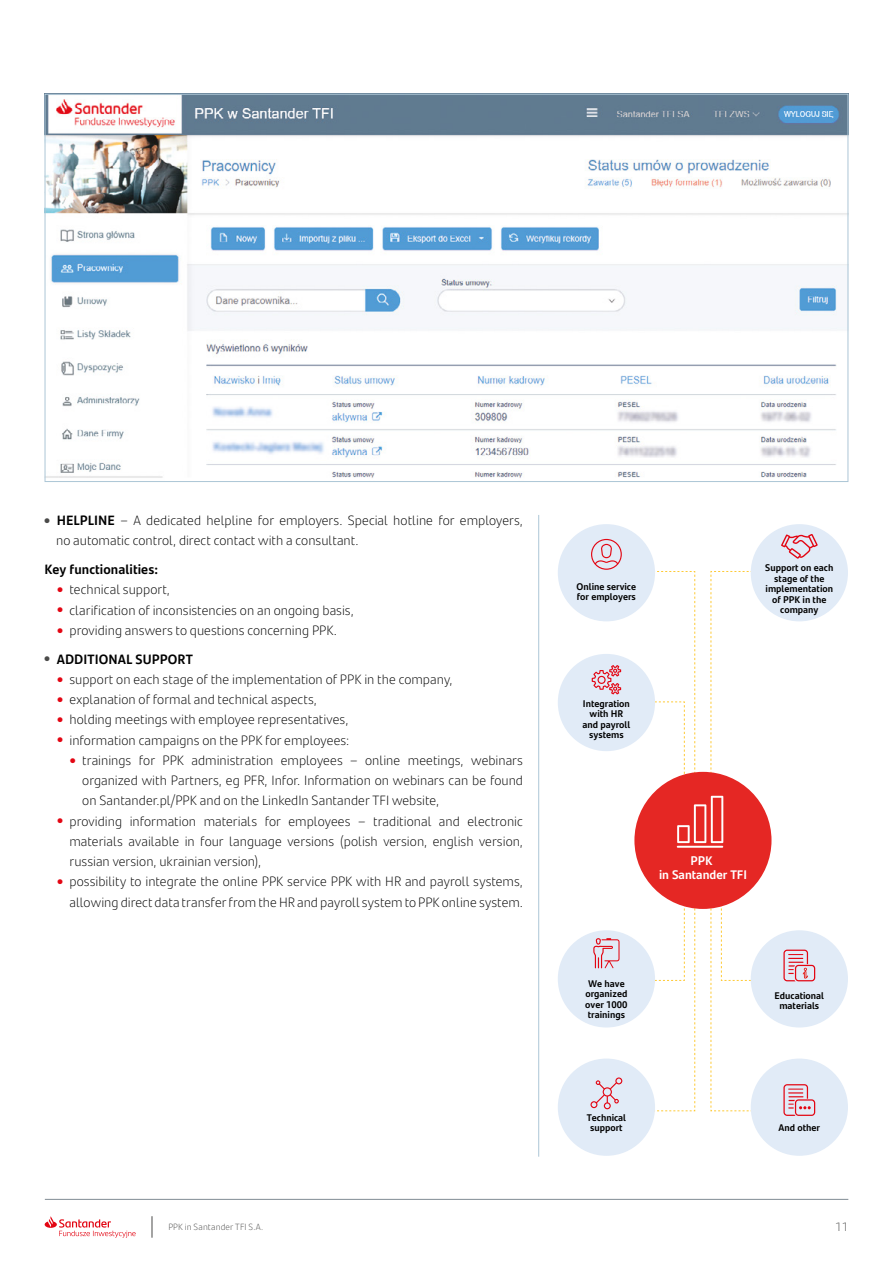
<style>
.page{position:relative;width:893px;height:1263px;background:#fff}
.page>*{position:absolute;margin:0;border:0;box-sizing:border-box;transform-origin:0 0}
.t1{font:300 13.5px/20.2px "Santander Text";color:#000;text-align:justify}
.t2{font:700 13.5px "Santander Text";letter-spacing:.005em;color:#000}
.t3{font:700 12.45px/13.8px "Santander Text";color:#fff;text-align:center}
.t4{font:300 12px "Santander Text";color:#4a4a49}
.t5{font:700 9.75px/10.5px "Santander Text";color:#000;text-align:center}
.t6{font:300 9px "Santander Text";letter-spacing:.015em;color:#4a4a49}
.s1{font-weight:700}
</style>
<div class="page">
<img style="left:47px;top:96px;width:799px;height:382px">
<hr style="left:538px;top:515px;width:1px;height:642px;background:#acc6d6">
<svg style="left:710px;top:571px;width:83px;height:211px"></svg>
<div style="left:751px;top:524px;width:97px;height:97px;background:#e1ebf7;border-radius:50%"></div>
<div style="left:558px;top:524px;width:97px;height:97px;background:#e1ebf7;border-radius:50%"></div>
<div style="left:558px;top:654px;width:97px;height:97px;background:#e1ebf7;border-radius:50%"></div>
<div style="left:751px;top:930px;width:97px;height:97px;background:#e1ebf7;border-radius:50%"></div>
<div style="left:558px;top:930px;width:97px;height:97px;background:#e1ebf7;border-radius:50%"></div>
<div style="left:751px;top:1058px;width:97px;height:98px;background:#e1ebf7;border-radius:50%"></div>
<div style="left:558px;top:1058px;width:97px;height:98px;background:#e1ebf7;border-radius:50%"></div>
<div style="left:634px;top:772px;width:137px;height:137px;background:#e52724;border-radius:50%"></div>
<svg style="left:677px;top:796px;width:46px;height:47px"></svg>
<hr style="left:677px;top:846px;width:46px;height:2px;background:#fff">
<svg style="left:781px;top:534px;width:37px;height:25px"></svg>
<svg style="left:591px;top:539px;width:105px;height:243px"></svg>
<svg style="left:590px;top:901px;width:106px;height:211px"></svg>
<svg style="left:710px;top:901px;width:105px;height:215px"></svg>
<svg style="left:45px;top:1216px;width:91px;height:22px"></svg>
<hr style="left:45px;top:1199px;width:803px;height:1px;background:#808b94">
<svg style="left:152px;top:1216px;width:1px;height:22px"></svg>
<p class="t1" style="left:56px;top:510px;width:468px;text-indent:-11px"><sup>●</sup> <span class="s1">HELPLINE</span> – A dedicated helpline for employers. Special hotline for employers, no automatic control, direct contact with a consultant.</p>
<p class="t2" style="left:45px;top:559px;width:115px">Key functionalities:</p>
<p class="t1" style="left:57px;top:579px;width:114px"><sup>●</sup> technical support,</p>
<p class="t1" style="left:57px;top:599px;width:298px"><sup>●</sup> clarification of inconsistencies on an ongoing basis,</p>
<p class="t1" style="left:57px;top:619px;width:281px"><sup>●</sup> providing answers to questions concerning PPK.</p>
<p class="t2" style="left:45px;top:648px;width:150px"><sup>●</sup> ADDITIONAL SUPPORT</p>
<p class="t1" style="left:57px;top:668px;width:397px"><sup>●</sup> support on each stage of the implementation of PPK in the company,</p>
<p class="t1" style="left:57px;top:689px;width:261px"><sup>●</sup> explanation of formal and technical aspects,</p>
<p class="t1" style="left:57px;top:709px;width:293px"><sup>●</sup> holding meetings with employee representatives,</p>
<p class="t1" style="left:57px;top:729px;width:293px"><sup>●</sup> information campaigns on the PPK for employees:</p>
<p class="t1" style="left:82px;top:749px;width:442px;text-indent:-12px"><sup>●</sup> trainings for PPK administration employees – online meetings, webinars organized with Partners, eg PFR, Infor. Information on webinars can be found on Santander.pl/PPK and on the LinkedIn Santander TFI website,</p>
<p class="t1" style="left:69px;top:810px;width:455px;text-indent:-12px"><sup>●</sup> providing information materials for employees – traditional and electronic materials available in four language versions (polish version, english version, russian version, ukrainian version),</p>
<p class="t1" style="left:57px;top:871px;width:467px;text-align:right"><sup>●</sup> possibility to integrate the online PPK service PPK with HR and payroll systems, allowing direct data transfer from the HR and payroll system to PPK online system.</p>
<p class="t5" style="left:577px;top:581px;width:61px;text-align:left">Online service for employers</p>
<p class="t5" style="left:583px;top:698px;width:49px">Integration with HR and payroll systems</p>
<p class="t5" style="left:765px;top:562px;width:70px">Support on each stage of the implementation of PPK in the company</p>
<p class="t3" style="left:659px;top:853px;width:89px">PPK<br>in Santander TFI</p>
<p class="t5" style="left:585px;top:978px;width:44px;text-align:left">We have organized over 1000 trainings</p>
<p class="t5" style="left:587px;top:1111px;width:41px">Technical support</p>
<p class="t5" style="left:775px;top:989px;width:51px">Educational materials</p>
<p class="t5" style="left:779px;top:1122px;width:43px">And other</p>
<p class="t6" style="left:168px;top:1220px;width:96px">PPK in Santander TFI S.A.</p>
<p class="t4" style="left:835px;top:1218px;width:15px">11</p>
</div>
